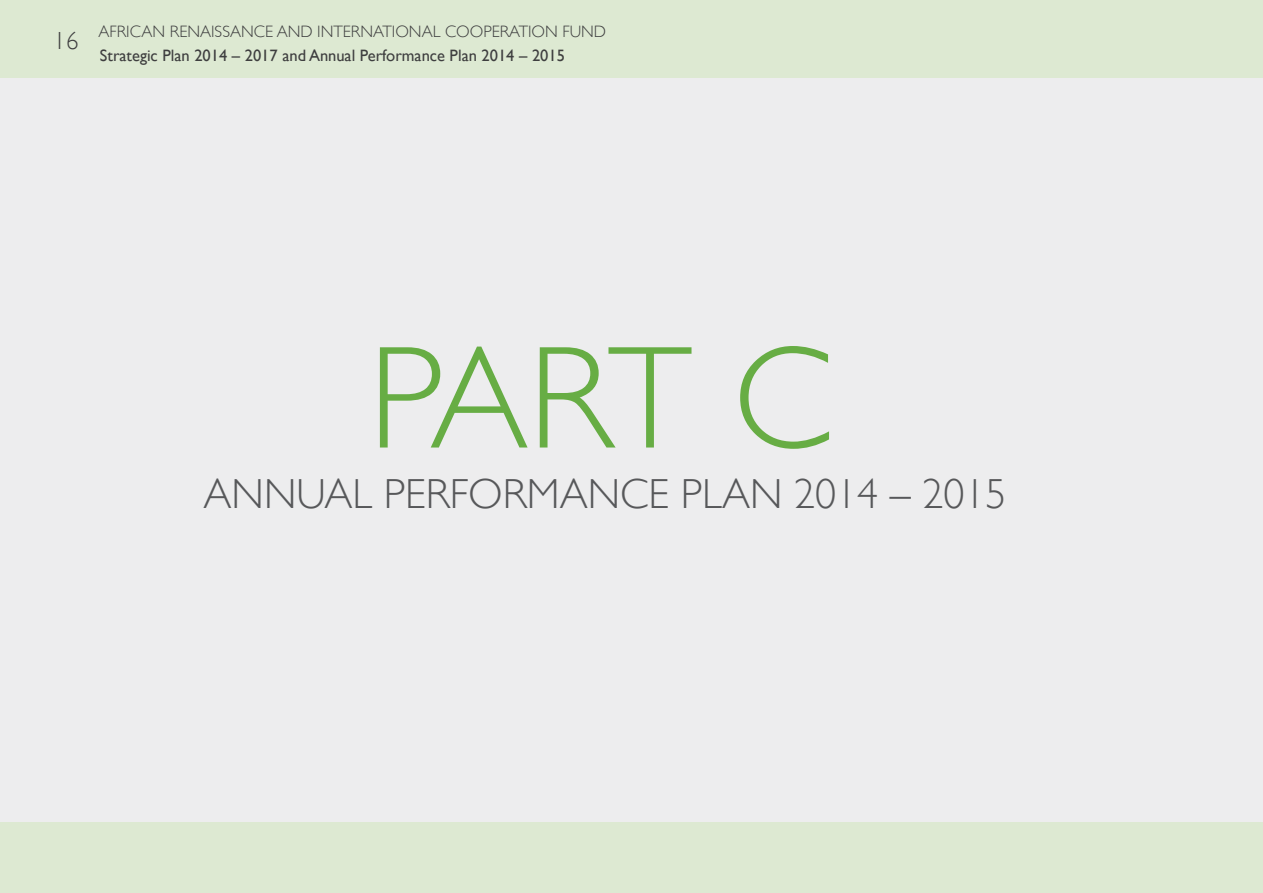
<style>
.page{position:relative;width:1263px;height:893px;background:#ededee}
.page>*{position:absolute;margin:0;border:0;box-sizing:border-box;transform-origin:0 0}
.t1{font:300 146.85px "Gill Sans";color:#67ad44}
.t2{font:300 42px "Gill Sans";color:#57585a}
.t3{font:300 24.75px "Gill Sans";color:#3e3e3f}
.t4{font:16.5px "Gill Sans";color:#3e3e3f}
.t5{font:300 16.5px "Gill Sans";color:#3e3e3f}
</style>
<div class="page">
<div style="left:0;top:823px;width:1263px;height:70px;background:#dde9d2"></div>
<div style="left:0;top:0;width:1263px;height:77px;background:#dde9d2"></div>
<h3 class="t3" style="left:54px;top:27px;width:26px">16</h3>
<p class="t5" style="left:99px;top:22px;width:21px">AFRICAN</p>
<p class="t5" style="left:170px;top:22px;width:20px">RENAISSANCE</p>
<p class="t5" style="left:277px;top:22px;width:55px">AND INTERNATIONAL</p>
<p class="t5" style="left:445px;top:22px;width:23px">COOPERATION</p>
<p class="t5" style="left:562px;top:22px;width:20px">FUND</p>
<p class="t4" style="left:100px;top:45px;width:466px">Strategic Plan 2014 – 2017 and Annual Performance Plan 2014 – 2015</p>
<h1 class="t1" style="left:368px;top:314px;width:465px">PART C</h1>
<h2 class="t2" style="left:204px;top:469px;width:804px">ANNUAL PERFORMANCE PLAN 2014 – 2015</h2>
</div>
